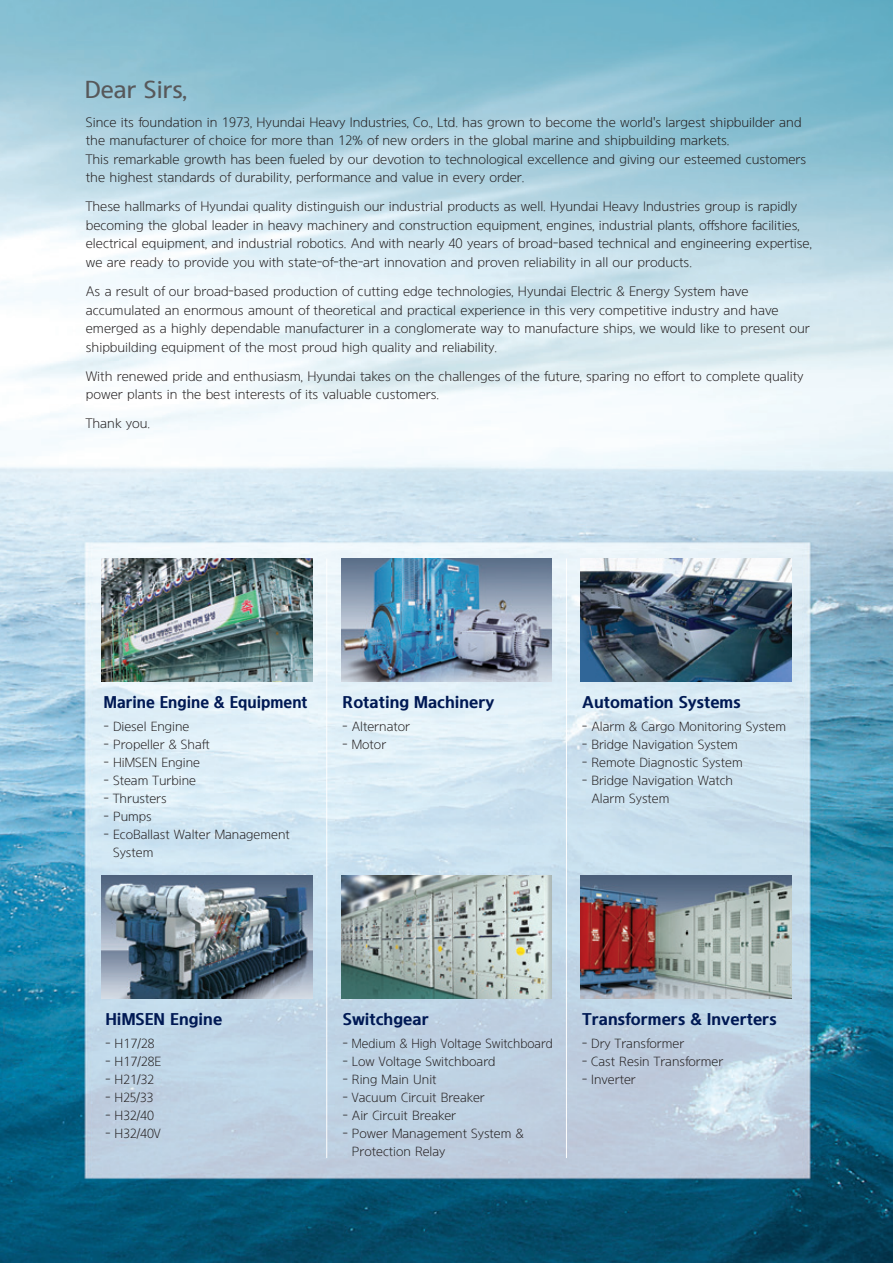
<style>
.page{position:relative;width:893px;height:1263px;background:#fff}
.page>*{position:absolute;margin:0;border:0;box-sizing:border-box;transform-origin:0 0}
.t1{font:24px "Hyundai HI Medium OTF";color:#57585a}
.t2{font:16.5px "Hyundai HI Bold OTF";color:#001954}
.t3{font:16.5px "Hyundai HI Bold OTF";color:#001954;scale:.95 1}
.t4{font:13.5px/18.6px "Hyundai HI Light OTF";color:#231f20}
.t5{font:13.05px/18px "Hyundai HI Light OTF";color:#231f20}
</style>
<div class="page">
<img style="left:0;top:0;width:893px;height:1263px">
<img style="left:581px;top:558px;width:210px;height:123px">
<img style="left:102px;top:558px;width:210px;height:123px">
<img style="left:341px;top:558px;width:211px;height:123px">
<img style="left:341px;top:875px;width:211px;height:123px">
<img style="left:102px;top:875px;width:210px;height:123px">
<img style="left:581px;top:875px;width:210px;height:123px">
<hr style="left:326px;top:558px;width:1px;height:600px;background:#fff">
<hr style="left:566px;top:558px;width:1px;height:600px;background:#fff">
<p class="t1" style="left:85px;top:76px;width:104px">Dear Sirs,</p>
<p class="t4" style="left:86px;top:112px;width:717px">Since its foundation in 1973, Hyundai Heavy Industries, Co., Ltd. has grown to become the world's largest shipbuilder and the manufacturer of choice for more than 12% of new orders in the global marine and shipbuilding markets.</p>
<p class="t4" style="left:86px;top:150px;width:722px">This remarkable growth has been fueled by our devotion to technological excellence and giving our esteemed customers the highest standards of durability, performance and value in every order.</p>
<p class="t4" style="left:86px;top:197px;width:727px">These hallmarks of Hyundai quality distinguish our industrial products as well. Hyundai Heavy Industries group is rapidly becoming the global leader in heavy machinery and construction equipment, engines, industrial plants, offshore facilities, electrical equipment, and industrial robotics. And with nearly 40 years of broad-based technical and engineering expertise, we are ready to provide you with state-of-the-art innovation and proven reliability in all our products.</p>
<p class="t4" style="left:86px;top:282px;width:726px">As a result of our broad-based production of cutting edge technologies, Hyundai Electric &amp; Energy System have accumulated an enormous amount of theoretical and practical experience in this very competitive industry and have emerged as a highly dependable manufacturer in a conglomerate way to manufacture ships, we would like to present our shipbuilding equipment of the most proud high quality and reliability.</p>
<p class="t4" style="left:86px;top:367px;width:719px">With renewed pride and enthusiasm, Hyundai takes on the challenges of the future, sparing no effort to complete quality power plants in the best interests of its valuable customers.</p>
<p class="t4" style="left:86px;top:414px;width:66px">Thank you.</p>
<p class="t3" style="left:104px;top:692px;width:216px">Marine Engine &amp; Equipment</p>
<p class="t5" style="left:104px;top:717px;width:87px">- Diesel Engine</p>
<p class="t5" style="left:104px;top:735px;width:107px">- Propeller &amp; Shaft</p>
<p class="t5" style="left:104px;top:753px;width:98px">- HiMSEN Engine</p>
<p class="t5" style="left:104px;top:771px;width:94px">- Steam Turbine</p>
<p class="t5" style="left:104px;top:789px;width:64px">- Thrusters</p>
<p class="t5" style="left:104px;top:807px;width:49px">- Pumps</p>
<p class="t5" style="left:113px;top:825px;width:178px;text-indent:-9px">- EcoBallast Walter Management<br>System</p>
<p class="t2" style="left:343px;top:692px;width:153px">Rotating Machinery</p>
<p class="t5" style="left:343px;top:717px;width:69px">- Alternator</p>
<p class="t5" style="left:343px;top:735px;width:45px">- Motor</p>
<p class="t2" style="left:582px;top:692px;width:160px">Automation Systems</p>
<p class="t5" style="left:582px;top:717px;width:205px">- Alarm &amp; Cargo Monitoring System</p>
<p class="t5" style="left:582px;top:735px;width:157px">- Bridge Navigation System</p>
<p class="t5" style="left:582px;top:753px;width:162px">- Remote Diagnostic System</p>
<p class="t5" style="left:591px;top:771px;width:143px;text-indent:-9px">- Bridge Navigation Watch<br>Alarm System</p>
<p class="t2" style="left:105px;top:1009px;width:118px">HiMSEN Engine</p>
<p class="t5" style="left:105px;top:1034px;width:51px">- H17/28</p>
<p class="t5" style="left:105px;top:1052px;width:57px">- H17/28E</p>
<p class="t5" style="left:105px;top:1070px;width:50px">- H21/32</p>
<p class="t5" style="left:105px;top:1088px;width:50px">- H25/33</p>
<p class="t5" style="left:105px;top:1106px;width:50px">- H32/40</p>
<p class="t5" style="left:105px;top:1124px;width:57px">- H32/40V</p>
<p class="t2" style="left:343px;top:1009px;width:87px">Switchgear</p>
<p class="t5" style="left:343px;top:1034px;width:212px">- Medium &amp; High Voltage Switchboard</p>
<p class="t5" style="left:343px;top:1052px;width:154px">- Low Voltage Switchboard</p>
<p class="t5" style="left:343px;top:1070px;width:95px">- Ring Main Unit</p>
<p class="t5" style="left:343px;top:1088px;width:144px">- Vacuum Circuit Breaker</p>
<p class="t5" style="left:343px;top:1106px;width:115px">- Air Circuit Breaker</p>
<p class="t5" style="left:352px;top:1124px;width:173px;text-indent:-9px">- Power Management System &amp;<br>Protection Relay</p>
<p class="t2" style="left:582px;top:1009px;width:196px">Transformers &amp; Inverters</p>
<p class="t5" style="left:582px;top:1034px;width:104px">- Dry Transformer</p>
<p class="t5" style="left:582px;top:1052px;width:143px">- Cast Resin Transformer</p>
<p class="t5" style="left:582px;top:1070px;width:55px">- Inverter</p>
</div>
